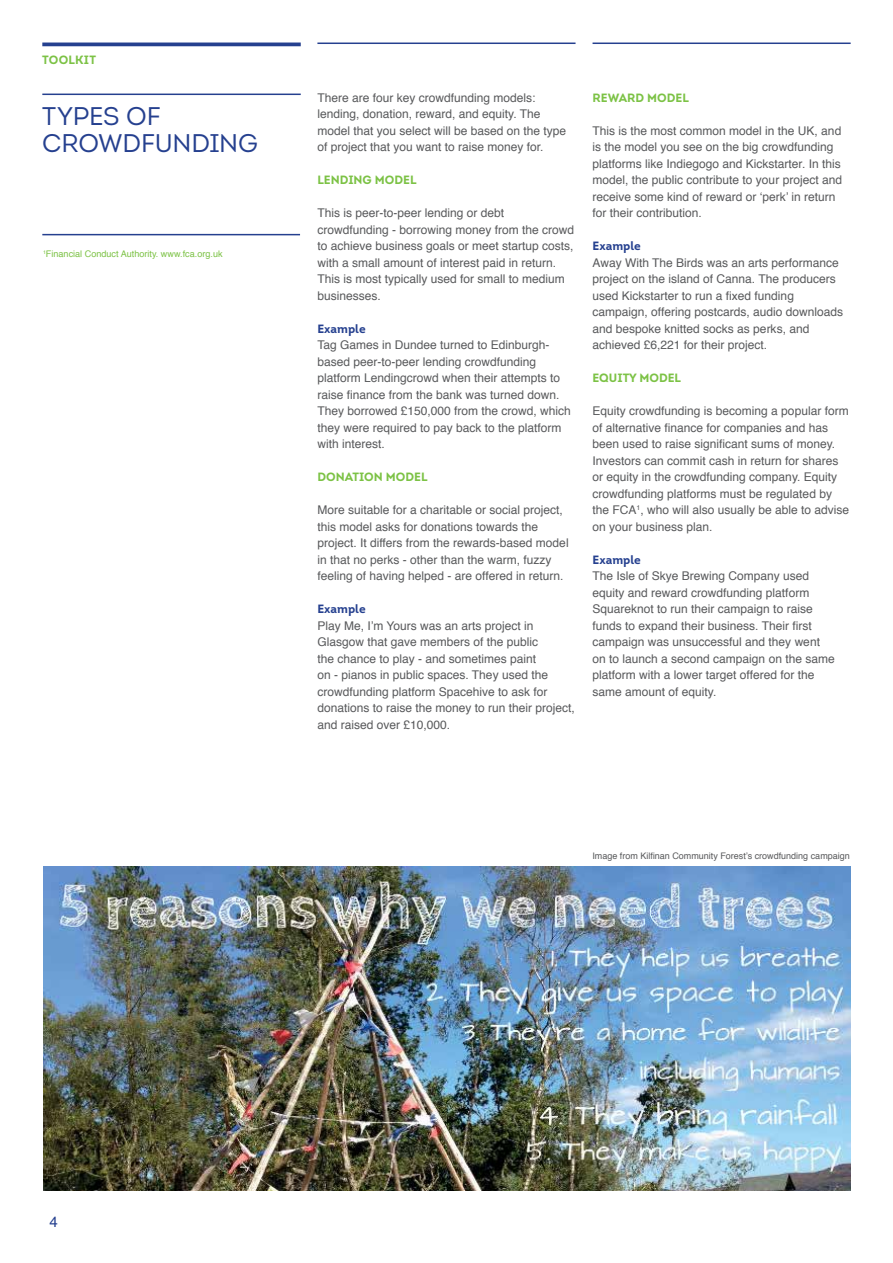
<style>
.page{position:relative;width:893px;height:1263px;background:#fff}
.page>*{position:absolute;margin:0;border:0;box-sizing:border-box;transform-origin:0 0}
.t1{font:25.5px/27px "Intro";letter-spacing:-.01em;color:#25408f}
.t2{font:15px "Helvetica";color:#25408f}
.t3{font:12px/16.5px "Helvetica";color:#58595b}
.t4{font:700 12px "Intro";color:#7cc245}
.t5{font:700 12px "Intro";color:#25408f}
.t6{font:9.15px "Helvetica";color:#7cc245}
.t7{font:9px "Helvetica";color:#58595b}
</style>
<div class="page">
<img style="left:43px;top:866px;width:808px;height:325px">
<hr style="left:317px;top:43px;width:258px;height:1px;background:#25408f">
<hr style="left:593px;top:43px;width:258px;height:1px;background:#25408f">
<hr style="left:42px;top:43px;width:259px;height:3px;background:#25408f">
<hr style="left:42px;top:94px;width:259px;height:1px;background:#25408f">
<hr style="left:42px;top:234px;width:258px;height:1px;background:#25408f">
<p class="t4" style="left:42px;top:52px;width:55px">TOOLKIT</p>
<h1 class="t1" style="left:42px;top:103px;width:217px">TYPES OF<br>CROWDFUNDING</h1>
<p class="t6" style="left:43px;top:247px;width:181px"><sup>1</sup>Financial Conduct Authority. www.fca.org.uk</p>
<p class="t3" style="left:317px;top:90px;width:250px">There are four key crowdfunding models: lending, donation, reward, and equity. The model that you select will be based on the type of project that you want to raise money for.</p>
<p class="t4" style="left:317px;top:172px;width:101px">LENDING MODEL</p>
<p class="t3" style="left:317px;top:205px;width:258px">This is peer-to-peer lending or debt crowdfunding - borrowing money from the crowd to achieve business goals or meet startup costs, with a small amount of interest paid in return.<br>This is most typically used for small to medium businesses.</p>
<p class="t5" style="left:317px;top:321px;width:50px">Example</p>
<p class="t3" style="left:317px;top:337px;width:255px">Tag Games in Dundee turned to Edinburgh&shy;based peer-to-peer lending crowdfunding platform Lendingcrowd when their attempts to raise finance from the bank was turned down.<br>They borrowed £150,000 from the crowd, which they were required to pay back to the platform with interest.</p>
<p class="t4" style="left:317px;top:469px;width:112px">DONATION MODEL</p>
<p class="t3" style="left:317px;top:502px;width:253px">More suitable for a charitable or social project, this model asks for donations towards the project. It differs from the rewards-based model in that no perks - other than the warm, fuzzy feeling of having helped - are offered in return.</p>
<p class="t5" style="left:317px;top:601px;width:50px">Example</p>
<p class="t3" style="left:317px;top:618px;width:259px">Play Me, I’m Yours was an arts project in Glasgow that gave members of the public<br>the chance to play - and sometimes paint<br>on - pianos in public spaces. They used the crowdfunding platform Spacehive to ask for donations to raise the money to run their project, and raised over £10,000.</p>
<p class="t4" style="left:592px;top:90px;width:98px">REWARD MODEL</p>
<p class="t3" style="left:592px;top:123px;width:251px">This is the most common model in the UK, and is the model you see on the big crowdfunding platforms like Indiegogo and Kickstarter. In this model, the public contribute to your project and receive some kind of reward or ‘perk’ in return for their contribution.</p>
<p class="t5" style="left:592px;top:238px;width:50px">Example</p>
<p class="t3" style="left:592px;top:255px;width:252px">Away With The Birds was an arts performance project on the island of Canna. The producers used Kickstarter to run a fixed funding campaign, offering postcards, audio downloads and bespoke knitted socks as perks, and achieved £6,221 for their project.</p>
<p class="t4" style="left:592px;top:370px;width:90px">EQUITY MODEL</p>
<p class="t3" style="left:592px;top:403px;width:258px">Equity crowdfunding is becoming a popular form of alternative finance for companies and has been used to raise significant sums of money.<br>Investors can commit cash in return for shares or equity in the crowdfunding company. Equity crowdfunding platforms must be regulated by the FCA<sup>1</sup>, who will also usually be able to advise on your business plan.</p>
<p class="t5" style="left:592px;top:552px;width:50px">Example</p>
<p class="t3" style="left:592px;top:568px;width:244px">The Isle of Skye Brewing Company used equity and reward crowdfunding platform Squareknot to run their campaign to raise funds to expand their business. Their first campaign was unsuccessful and they went on to launch a second campaign on the same platform with a lower target offered for the same amount of equity.</p>
<p class="t7" style="left:592px;top:849px;width:259px">Image from Kilfinan Community Forest’s crowdfunding campaign</p>
<p class="t2" style="left:50px;top:1210px;width:10px">4</p>
</div>
